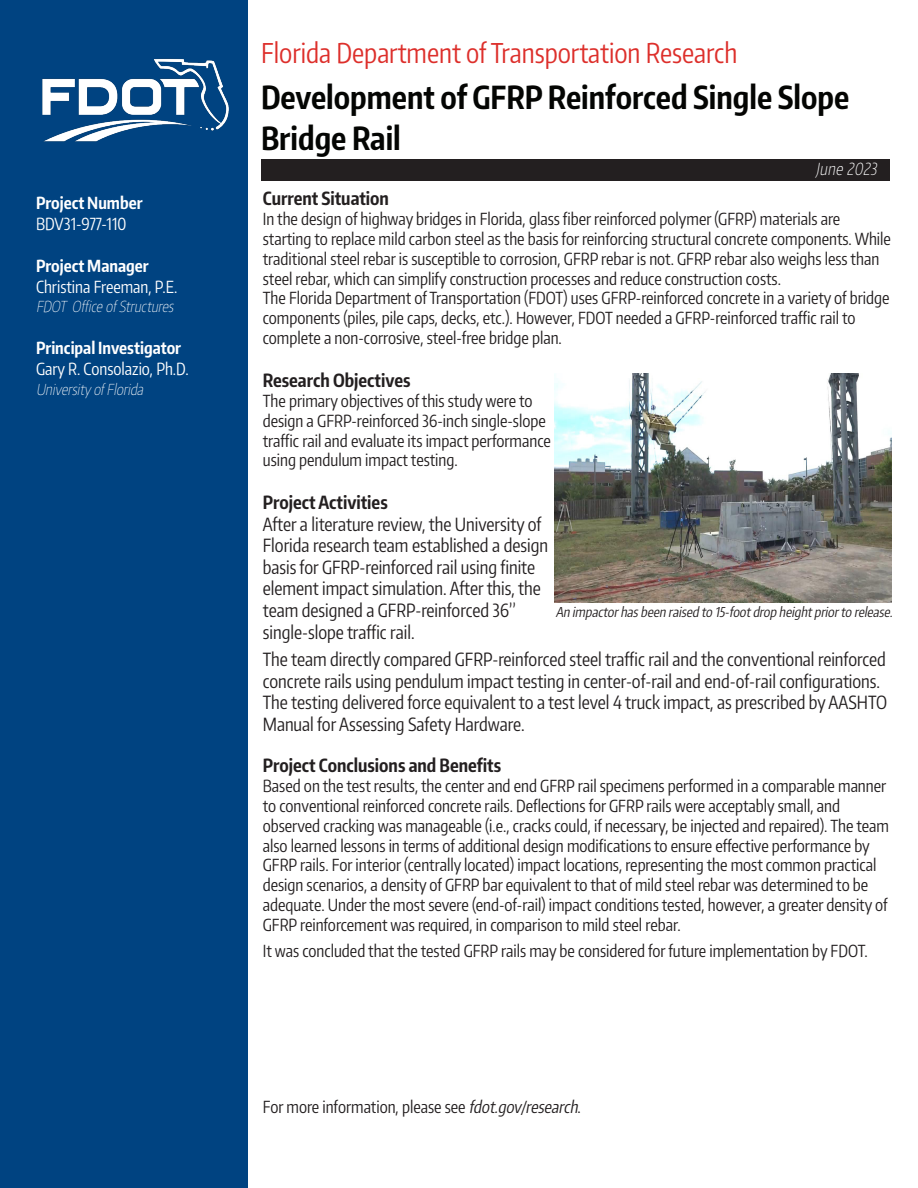
<style>
.page{position:relative;width:918px;height:1188px;background:#fff}
.page>*{position:absolute;margin:0;border:0;box-sizing:border-box;transform-origin:0 0}
.Headline{font:700 31.5px/40.5px "Encode Sans Compressed";color:#040503}
.t1{font:27px "Encode Sans Compressed";color:#dd2f2b}
.t2{font:18px/21.6px "Encode Sans Compressed";color:#231f20}
.Subhead{font:700 18px "Encode Sans Compressed";color:#231f20}
.Subhead-2{font:16.5px/19.8px "Encode Sans Compressed";color:#231f20}
.Sidebar_Text{font:16.5px "Encode Sans Compressed";color:#fff}
.Sidebar_Text-2{font:700 16.5px "Encode Sans Compressed";color:#fff}
.t3{font:italic 200 16.5px "Encode Sans Compressed";color:#fff}
.Sidebar_Text-3{font:italic 100 15px "Encode Sans Compressed";color:#fff}
.Captions{font:italic 13.5px "Encode Sans Compressed";color:#231f20}
.s1{font-style:italic}
</style>
<div class="page">
<div style="left:0;top:0;width:248px;height:1188px;background:#004381"></div>
<img style="left:42px;top:58px;width:187px;height:84px">
<div style="left:262px;top:159px;width:628px;height:21px;background:#231f20"></div>
<img style="left:555px;top:374px;width:337px;height:228px">
<p class="Sidebar_Text-2" style="left:36px;top:192px;width:108px">Project Number</p>
<p class="Sidebar_Text" style="left:36px;top:213px;width:92px">BDV31-977-110</p>
<p class="Sidebar_Text-2" style="left:36px;top:255px;width:114px">Project Manager</p>
<p class="Sidebar_Text" style="left:36px;top:276px;width:143px">Christina Freeman, P.E.</p>
<p class="Sidebar_Text-3" style="left:36px;top:297px;width:142px">FDOT Office ofStructures</p>
<p class="Sidebar_Text-2" style="left:36px;top:338px;width:147px">Principal Investigator</p>
<p class="Sidebar_Text" style="left:36px;top:359px;width:154px">Gary R. Consolazio, Ph.D.</p>
<p class="Sidebar_Text-3" style="left:36px;top:380px;width:112px">UniversityofFlorida</p>
<p class="t1" style="left:261px;top:35px;width:478px">Florida Department of Transportation Research</p>
<p class="Headline" style="left:261px;top:76px;width:590px">Development of GFRP Reinforced Single Slope<br>Bridge Rail</p>
<p class="t3" style="left:816px;top:158px;width:66px">June 2023</p>
<p class="Subhead" style="left:263px;top:187px;width:128px">Current Situation</p>
<p class="Subhead-2" style="left:263px;top:209px;width:630px">In the design of highway bridges in Florida, glass fiber reinforced polymer (GFRP) materials are starting to replace mild carbon steel as the basis for reinforcing structural concrete components. While traditional steel rebar is susceptible to corrosion, GFRP rebar is not. GFRP rebar also weighs less than steel rebar, which can simplify construction processes and reduce construction costs.</p>
<p class="Subhead-2" style="left:263px;top:288px;width:628px">The Florida Department of Transportation (FDOT) uses GFRP-reinforced concrete in a variety of bridge components (piles, pile caps, decks, etc.). However, FDOT needed a GFRP-reinforced traffic rail to complete a non-corrosive, steel-free bridge plan.</p>
<p class="Subhead" style="left:263px;top:369px;width:149px">Research Objectives</p>
<p class="Subhead-2" style="left:263px;top:391px;width:290px">The primary objectives of this study were to design a GFRP-reinforced 36-inch single-slope traffic rail and evaluate its impact performance using pendulum impact testing.</p>
<p class="Subhead" style="left:263px;top:491px;width:126px">Project Activities</p>
<p class="t2" style="left:263px;top:513px;width:287px">After a literature review, the University of Florida research team established a design basis for GFRP-reinforced rail using finite element impact simulation. After this, the team designed a GFRP-reinforced 36” single-slope traffic rail.</p>
<p class="t2" style="left:263px;top:648px;width:626px">The team directly compared GFRP-reinforced steel traffic rail and the conventional reinforced concrete rails using pendulum impact testing in center-of-rail and end-of-rail configurations.<br>The testing delivered force equivalent to a test level 4 truck impact, as prescribed by AASHTO Manual for Assessing Safety Hardware.</p>
<p class="Subhead" style="left:263px;top:754px;width:240px">Project Conclusions and Benefits</p>
<p class="Subhead-2" style="left:263px;top:776px;width:628px">Based on the test results, the center and end GFRP rail specimens performed in a comparable manner to conventional reinforced concrete rails. Deflections for GFRP rails were acceptably small, and observed cracking was manageable (i.e., cracks could, if necessary, be injected and repaired). The team also learned lessons in terms of additional design modifications to ensure effective performance by GFRP rails. For interior (centrally located) impact locations, representing the most common practical design scenarios, a density of GFRP bar equivalent to that of mild steel rebar was determined to be adequate. Under the most severe (end-of-rail) impact conditions tested, however, a greater density of GFRP reinforcement was required, in comparison to mild steel rebar.</p>
<p class="Subhead-2" style="left:263px;top:940px;width:607px">It was concluded that the tested GFRP rails may be considered for future implementation by FDOT.</p>
<p class="Captions" style="left:556px;top:603px;width:341px">An impactorhasbeen raised to 15-footdrop heightpriorto release.</p>
<p class="Subhead-2" style="left:263px;top:1097px;width:320px">For more information, please see <span class="s1">fdot.gov/research</span>.</p>
</div>
